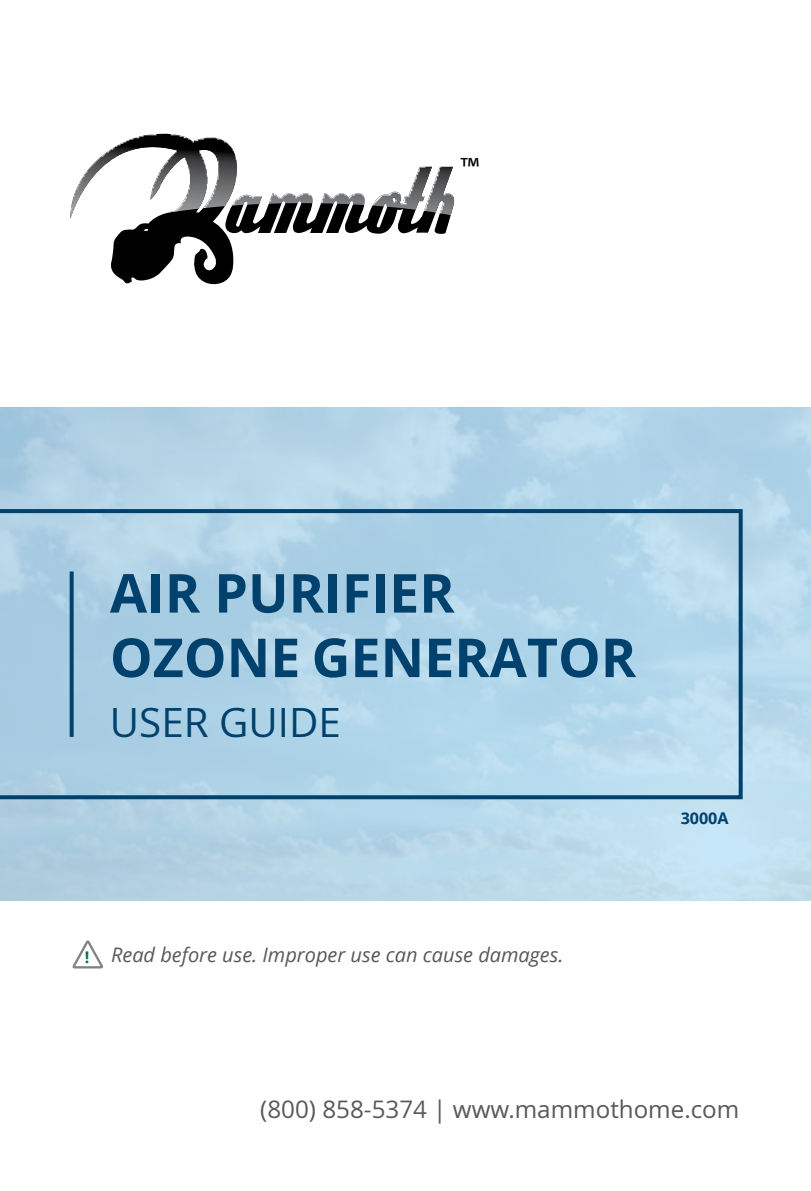
<style>
.page{position:relative;width:811px;height:1191px;background:#fff}
.page>*{position:absolute;margin:0;border:0;box-sizing:border-box;transform-origin:0 0}
.t1{font:700 53.8px/64.4px "Open Sans";color:#00416e}
.t2{font:40.2px "Open Sans";color:#00416e}
.t3{font:31.2px "Myriad Pro";color:#000}
.t4{font:24.2px "Open Sans";color:#58595b}
.t5{font:italic 20px "Open Sans";color:#58595b}
.t6{font:700 16.2px "Open Sans";color:#00416e}
.s1{font-weight:700;font-style:normal;font-size:16px;color:#017644}
</style>
<div class="page">
<img style="left:0;top:407px;width:811px;height:494px">
<svg style="left:70px;top:133px;width:383px;height:152px"></svg>
<img style="left:232px;top:167px;width:223px;height:48px">
<svg style="left:0;top:509px;width:742px;height:290px;background:#aacfe4"></svg>
<svg style="left:70px;top:571px;width:4px;height:166px"></svg>
<svg style="left:72px;top:940px;width:31px;height:29px"></svg>
<h3 class="t3" style="left:460px;top:149px;width:21px">™</h3>
<h1 class="t1" style="left:110px;top:559px;width:528px">AIR PURIFIER<br>OZONE GENERATOR</h1>
<h2 class="t2" style="left:110px;top:699px;width:232px">USER GUIDE</h2>
<p class="t6" style="left:680px;top:807px;width:49px">3000A</p>
<p class="t5" style="left:85px;top:940px;width:480px"><span class="s1">!</span> Read before use. Improper use can cause damages.</p>
<p class="t4" style="left:260px;top:1095px;width:480px">(800) 858-5374 | www.mammothome.com</p>
</div>
